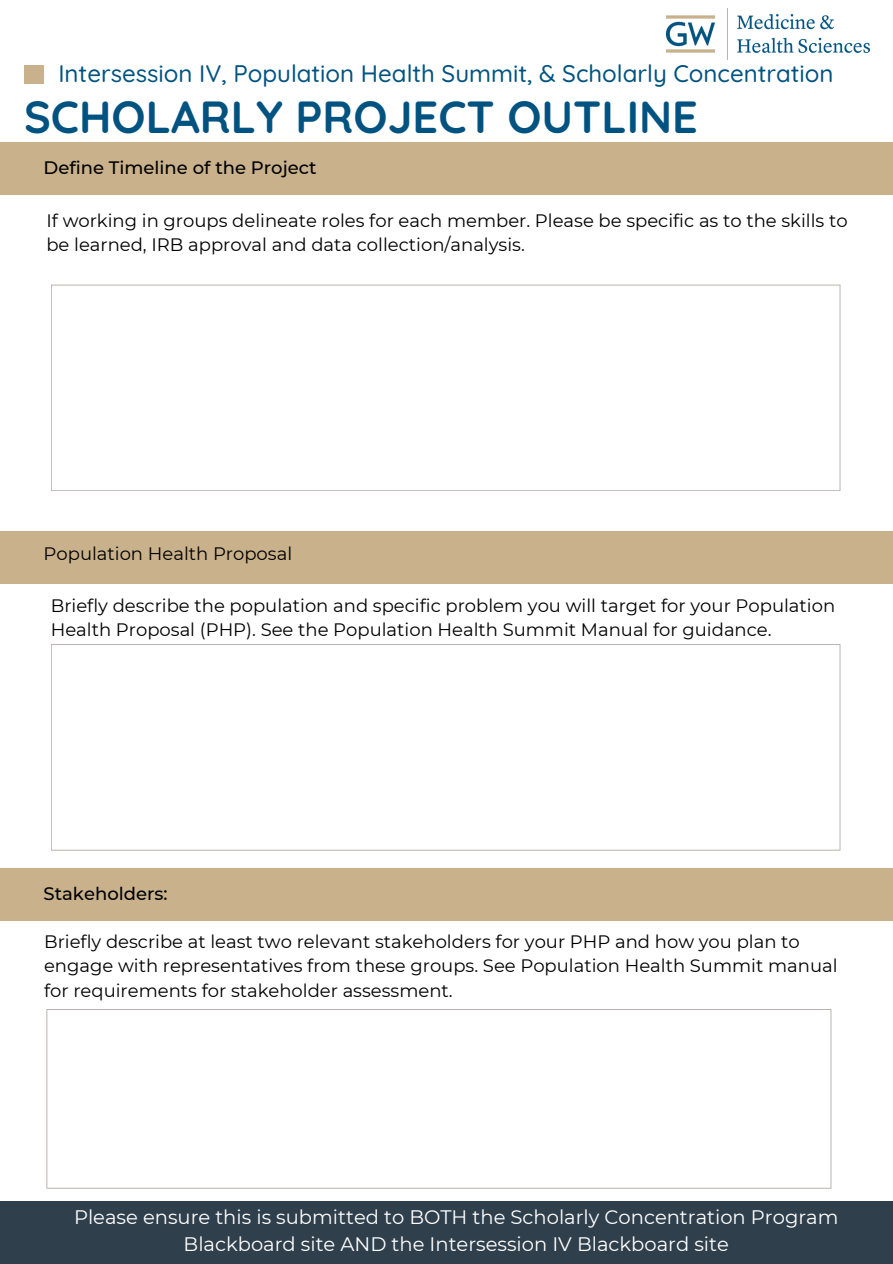
<style>
.page{position:relative;width:893px;height:1264px;background:#fff}
.page>*{position:absolute;margin:0;border:0;box-sizing:border-box;transform-origin:0 0}
.t1{font:700 45px "Quicksand";color:#005380}
.t2{font:500 24px "Quicksand";color:#005380}
.t3{font:19.5px/27px "Montserrat";color:#fff;text-align:center}
.t4{font:18px/24.8px "Montserrat";color:#000}
.t5{font:500 18px "Montserrat";color:#000}
</style>
<div class="page">
<div style="left:0;top:142px;width:892px;height:53px;background:#c8b18b"></div>
<div style="left:24px;top:65px;width:20px;height:19px;background:#c8b18b"></div>
<div style="left:0;top:531px;width:892px;height:53px;background:#c8b18b"></div>
<div style="left:0;top:1200px;width:892px;height:63px;background:#2f3f4c"></div>
<svg style="left:46px;top:1009px;width:785px;height:179px"></svg>
<img style="left:666px;top:9px;width:203px;height:50px">
<div style="left:0;top:868px;width:892px;height:53px;background:#c8b18b"></div>
<svg style="left:51px;top:284px;width:789px;height:207px"></svg>
<svg style="left:51px;top:644px;width:789px;height:206px"></svg>
<h2 class="t2" style="left:58px;top:58px;width:776px">Intersession IV, Population Health Summit, &amp; Scholarly Concentration</h2>
<h1 class="t1" style="left:24px;top:88px;width:675px">SCHOLARLY PROJECT OUTLINE</h1>
<p class="t5" style="left:44px;top:156px;width:274px">Define Timeline of the Project</p>
<p class="t4" style="left:46px;top:208px;width:802px">If working in groups delineate roles for each member. Please be specific as to the skills to be learned, IRB approval and data collection/analysis.</p>
<p class="t4" style="left:44px;top:541px;width:250px">Population Health Proposal</p>
<p class="t4" style="left:51px;top:592px;width:785px">Briefly describe the population and specific problem you will target for your Population<br>Health Proposal (PHP). See the Population Health Summit Manual for guidance.</p>
<p class="t5" style="left:44px;top:882px;width:125px">Stakeholders:</p>
<p class="t4" style="left:44px;top:928px;width:794px">Briefly describe at least two relevant stakeholders for your PHP and how you plan to engage with representatives from these groups. See Population Health Summit manual for requirements for stakeholder assessment.</p>
<p class="t3" style="left:74px;top:1203px;width:765px">Please ensure this is submitted to BOTH the Scholarly Concentration Program<br>Blackboard site AND the Intersession IV Blackboard site</p>
</div>
